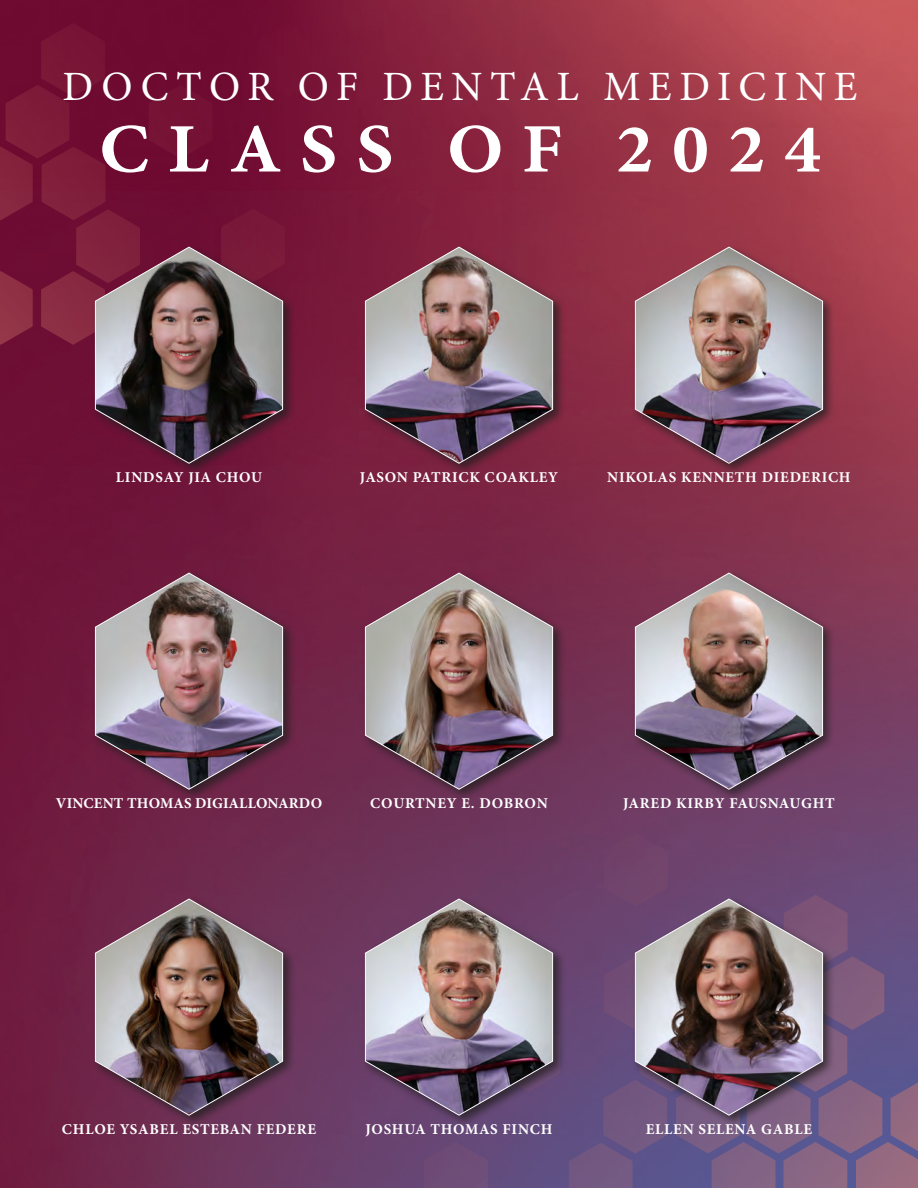
<style>
.page{position:relative;width:918px;height:1188px;background:#fff}
.page>*{position:absolute;margin:0;border:0;box-sizing:border-box;transform-origin:0 0}
.t1{font:700 69.45px "Minion Pro";letter-spacing:.26em;color:#fff;scale:1.06 1}
.t2{font:41.7px "Minion Pro";letter-spacing:.18em;color:#fff}
.t3{font:700 15px "Minion Pro";letter-spacing:.05em;color:#fff}
.t4{font:700 15px "Minion Pro";letter-spacing:.01em;color:#fff}
</style>
<div class="page">
<img style="left:0;top:0;width:918px;height:1188px">
<svg style="left:0;top:0;width:321px;height:345px;background:#741134"></svg>
<svg style="left:388px;top:833px;width:530px;height:355px;background:#6d4d78"></svg>
<div style="left:92px;top:244px;width:204px;height:232px;background:#231f20;opacity:.75"></div>
<img style="left:95px;top:246px;width:188px;height:218px">
<div style="left:92px;top:570px;width:204px;height:232px;background:#231f20;opacity:.75"></div>
<img style="left:95px;top:572px;width:188px;height:218px">
<div style="left:92px;top:896px;width:204px;height:232px;background:#231f20;opacity:.75"></div>
<img style="left:95px;top:898px;width:188px;height:218px">
<div style="left:362px;top:244px;width:204px;height:232px;background:#231f20;opacity:.75"></div>
<img style="left:365px;top:246px;width:188px;height:218px">
<div style="left:362px;top:570px;width:204px;height:232px;background:#231f20;opacity:.75"></div>
<img style="left:365px;top:572px;width:188px;height:218px">
<div style="left:362px;top:896px;width:204px;height:232px;background:#231f20;opacity:.75"></div>
<img style="left:365px;top:898px;width:188px;height:218px">
<div style="left:632px;top:244px;width:204px;height:232px;background:#231f20;opacity:.75"></div>
<img style="left:635px;top:246px;width:188px;height:218px">
<div style="left:632px;top:570px;width:204px;height:232px;background:#231f20;opacity:.75"></div>
<img style="left:635px;top:572px;width:188px;height:218px">
<div style="left:632px;top:896px;width:204px;height:232px;background:#231f20;opacity:.75"></div>
<img style="left:635px;top:898px;width:188px;height:218px">
<p class="t2" style="left:63px;top:59px;width:797px">DOCTOR OF DENTAL MEDICINE</p>
<p class="t1" style="left:99px;top:100px;width:682px">CLASS OF 2024</p>
<p class="t3" style="left:116px;top:467px;width:148px">LINDSAY JIA CHOU</p>
<p class="t3" style="left:360px;top:467px;width:200px">JASON PATRICK COAKLEY</p>
<p class="t3" style="left:607px;top:467px;width:245px">NIKOLAS KENNETH DIEDERICH</p>
<p class="t4" style="left:56px;top:793px;width:268px">VINCENT THOMAS DIGIALLONARDO</p>
<p class="t3" style="left:370px;top:793px;width:179px">COURTNEY E. DOBRON</p>
<p class="t3" style="left:623px;top:793px;width:213px">JARED KIRBY FAUSNAUGHT</p>
<p class="t3" style="left:62px;top:1119px;width:256px">CHLOE YSABEL ESTEBAN FEDERE</p>
<p class="t3" style="left:366px;top:1119px;width:188px">JOSHUA THOMAS FINCH</p>
<p class="t3" style="left:646px;top:1119px;width:168px">ELLEN SELENA GABLE</p>
</div>
